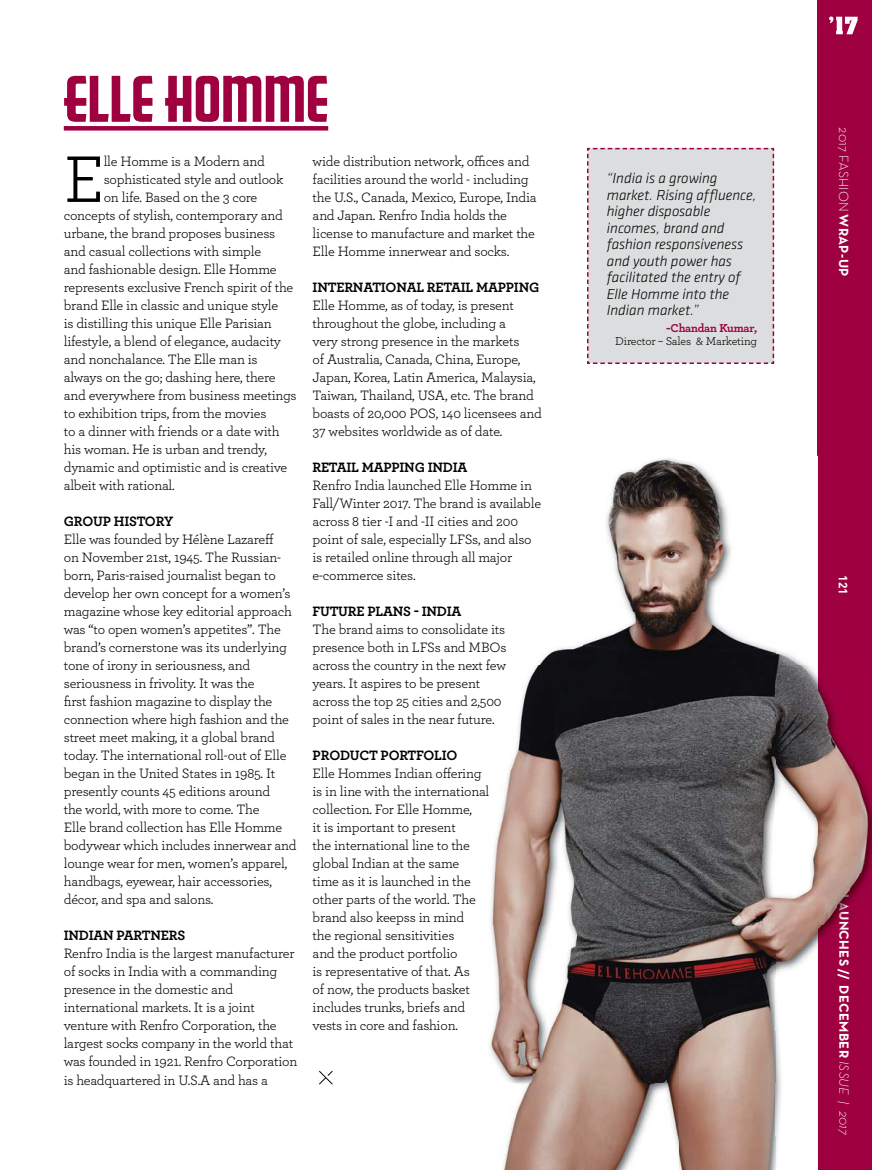
<style>
.page{position:relative;width:872px;height:1170px;background:#fff}
.page>*{position:absolute;margin:0;border:0;box-sizing:border-box;transform-origin:0 0}
.t1{font:69px "Archer";color:#000}
.t2{font:66px "Golden Gate Gothic";color:#9e0040}
.t3{font:italic 300 15px/16.5px "Klavika";color:#000}
.t4{font:14.25px/18px "Archer";letter-spacing:-.015em;color:#000}
.t5{font:700 14.25px "Archer";letter-spacing:-.015em;color:#000}
.t6{font:700 13.5px "Neutra Text";letter-spacing:.025em;color:#fff}
.t7{font:300 13.5px "Neutra Text";letter-spacing:.01em;color:#fff}
.t8{font:12px "Archer";letter-spacing:-.015em;color:#000}
.t9{font:700 12px "Archer";letter-spacing:-.02em;color:#9e0040}
.t10{font:700 12px "DIN";color:#fff}
.s1{font-weight:700}
.s2{color:#c49886}
.s3{color:#c79e8c}
.s4{color:#cba492}
.s5{color:#d0b1a2}
.s6{color:#cbab9a}
.s7{color:#c5a497}
.s8{color:#c09e91}
.s9{color:#b79b8f}
.s10{color:#757779}
.s11{color:#c0c2c4}
.s12{color:#fafbfb}
.s13{font-weight:300;font-style:italic}
</style>
<div class="page">
<div style="left:818px;top:0;width:54px;height:1169px;background:#9e0040"></div>
<svg style="left:829px;top:17px;width:28px;height:17px"></svg>
<svg style="left:319px;top:1070px;width:14px;height:15px"></svg>
<svg style="left:64px;top:126px;width:264px;height:4px"></svg>
<div style="left:587px;top:147px;width:188px;height:217px;background:#dcddde"></div>
<img style="left:489px;top:456px;width:383px;height:713px">
<img style="left:838px;top:576px;width:9px;height:16px">
<img style="left:838px;top:789px;width:11px;height:268px">
<img style="left:838px;top:1061px;width:11px;height:73px">
<h2 class="t2" style="left:64px;top:72px;width:266px">ELLE HOMME</h2>
<h1 class="t1" style="left:64px;top:153px;width:42px">E</h1>
<p class="t4" style="left:104px;top:153px;width:163px">lle Homme is a Modern and</p>
<p class="t4" style="left:313px;top:153px;width:225px">wide distribution network, offices and facilities around the world - including the U.S., Canada, Mexico, Europe, India and Japan. Renfro India holds the license to manufacture and market the Elle Homme innerwear and socks.</p>
<p class="t5" style="left:313px;top:282px;width:228px">INTERNATIONAL RETAIL MAPPING</p>
<p class="t4" style="left:313px;top:297px;width:231px">Elle Homme, as of today, is present throughout the globe, including a<br>very strong presence in the markets<br>of Australia, Canada, China, Europe, Japan, Korea, Latin America, Malaysia, Taiwan, Thailand, USA, etc. The brand boasts of 20,000 POS, 140 licensees and 37 websites worldwide as of date.</p>
<p class="t5" style="left:313px;top:462px;width:156px">RETAIL MAPPING INDIA</p>
<p class="t4" style="left:313px;top:477px;width:230px">Renfro India launched Elle Homme in Fall/Winter 2017. The brand is available across 8 tier -I and -II cities and 200 point of sale, especially LFSs, and also is retailed online through all major e-commerce sites.</p>
<p class="t5" style="left:313px;top:606px;width:150px">FUTURE PLANS - INDIA</p>
<p class="t4" style="left:313px;top:622px;width:195px">The brand aims to consolidate its presence both in LFSs and MBOs across the country in the next few years. It aspires to be present across the top 25 cities and 2,500 point of sales in the near future.</p>
<p class="t5" style="left:313px;top:750px;width:146px">PRODUCT PORTFOLIO</p>
<p class="t4" style="left:313px;top:766px;width:178px">Elle Hommes Indian offering is in line with the international collection. For Elle Homme,<br>it is important to present<br>the international line to the global Indian at the same<br>time as it is launched in the other parts of the world. The brand also keepss in mind<br>the regional sensitivities<br>and the product portfolio<br>is representative of that. As<br>of now, the products basket includes trunks, briefs and vests in core and fashion.</p>
<p class="t4" style="left:104px;top:171px;width:181px">sophisticated style and outlook</p>
<p class="t4" style="left:104px;top:189px;width:155px">on life. Based on the 3 core</p>
<p class="t4" style="left:64px;top:207px;width:221px">concepts of stylish, contemporary and</p>
<p class="t4" style="left:64px;top:225px;width:213px">urbane, the brand proposes business</p>
<p class="t4" style="left:64px;top:243px;width:199px">and casual collections with simple</p>
<p class="t4" style="left:64px;top:261px;width:214px">and fashionable design. Elle Homme</p>
<p class="t4" style="left:64px;top:279px;width:231px">represents exclusive French spirit of the</p>
<p class="t4" style="left:64px;top:297px;width:216px">brand Elle in classic and unique style</p>
<p class="t4" style="left:64px;top:315px;width:210px">is distilling this unique Elle Parisian</p>
<p class="t4" style="left:64px;top:333px;width:219px">lifestyle, a blend of elegance, audacity</p>
<p class="t4" style="left:64px;top:351px;width:195px">and nonchalance. The Elle man is</p>
<p class="t4" style="left:64px;top:369px;width:213px">always on the go; dashing here, there</p>
<p class="t4" style="left:64px;top:387px;width:234px">and everywhere from business meetings</p>
<p class="t4" style="left:64px;top:405px;width:204px">to exhibition trips, from the movies</p>
<p class="t4" style="left:64px;top:423px;width:217px">to a dinner with friends or a date with</p>
<p class="t4" style="left:64px;top:442px;width:205px">his woman. He is urban and trendy,</p>
<p class="t4" style="left:64px;top:460px;width:225px">dynamic and optimistic and is creative</p>
<p class="t4" style="left:64px;top:478px;width:113px">albeit with rational.</p>
<p class="t5" style="left:64px;top:516px;width:111px">GROUP HISTORY</p>
<p class="t4" style="left:64px;top:532px;width:234px">Elle was founded by Hélène Lazareff<br>on November 21st, 1945. The Russian&shy;born, Paris-raised journalist began to develop her own concept for a women’s magazine whose key editorial approach was “to open women’s appetites”. The brand’s cornerstone was its underlying tone of irony in seriousness, and seriousness in frivolity. It was the<br>first fashion magazine to display the connection where high fashion and the street meet making, it a global brand today. The international roll-out of Elle began in the United States in 1985. It presently counts 45 editions around<br>the world, with more to come. The<br>Elle brand collection has Elle Homme bodywear which includes innerwear and lounge wear for men, women’s apparel, handbags, eyewear, hair accessories, décor, and spa and salons.</p>
<p class="t5" style="left:64px;top:930px;width:123px">INDIAN PARTNERS</p>
<p class="t4" style="left:64px;top:946px;width:235px">Renfro India is the largest manufacturer of socks in India with a commanding presence in the domestic and international markets. It is a joint venture with Renfro Corporation, the largest socks company in the world that was founded in 1921. Renfro Corporation is headquartered in U.S.A and has a</p>
<p class="t3" style="left:607px;top:171px;width:151px">“India is a growing market. Rising affluence, higher disposable incomes, brand and fashion responsiveness and youth power has facilitated the entry of<br>Elle Homme into the<br>Indian market.”</p>
<p class="t9" style="left:666px;top:323px;width:92px">-Chandan Kumar,</p>
<p class="t8" style="left:615px;top:336px;width:143px">Director – Sales &amp; Marketing</p>
<p class="t7" style="left:848px;top:127px;width:150px;rotate:90deg">2017 FASHION <span class="s1">WRAP-UP</span></p>
<p class="t10" style="left:850px;top:575px;width:21px;rotate:90deg">121</p>
<p class="t6" style="left:849px;top:788px;width:347px;rotate:90deg"><span class="s2">GL</span><span class="s3">OB</span><span class="s4">AL</span> <span class="s5">B</span><span class="s6">RA</span><span class="s7">N</span><span class="s8">D</span> <span class="s9">L</span><span class="s10">A</span><span class="s11">U</span><span class="s12">NC</span>HES // DECEMBER <span class="s13">ISSUE | 2017</span></p>
</div>
